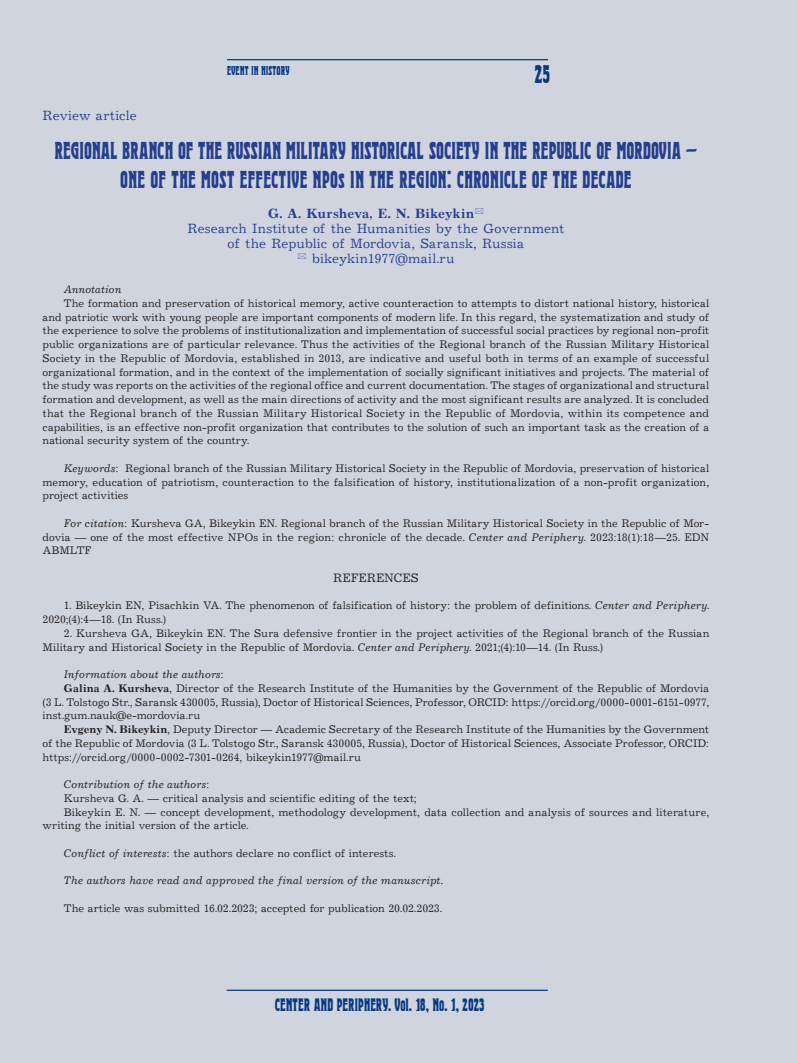
<style>
.page{position:relative;width:798px;height:1063px;background:#fff}
.page>*{position:absolute;margin:0;border:0;box-sizing:border-box;transform-origin:0 0}
.t1{font:25px "Herold DG";color:#083981}
.t2{font:23.75px/28.5px "Herold DG";letter-spacing:.005em;color:#253f8e;text-align:center}
.t3{font:17.5px "Herold DG";color:#083981}
.t4{font:13.75px "Journal Cyrillic";letter-spacing:.01em;color:#253f8e}
.t5{font:13.75px "Journal Bold Cyrillic";letter-spacing:.01em;color:#253f8e}
.t6{font:12.5px "Herold DG";letter-spacing:.01em;color:#083981}
.t7{font:12.5px "Journal Cyrillic";color:#231f20}
.t8{font:11.25px/13.8px "Journal Cyrillic";color:#231f20;text-align:justify}
.t9{font:11.25px "Journal Italic Cyrillic";letter-spacing:.005em;color:#231f20}
.s1{font-family:"Journal Italic Cyrillic"}
.s2{font-family:"Journal Cyrillic"}
.s3{font-family:"Journal Bold Cyrillic"}
</style>
<div class="page">
<div style="left:0;top:0;width:797px;height:1063px;background:#d0d4df"></div>
<hr style="left:227px;top:59px;width:321px;height:1px;background:#083981">
<hr style="left:227px;top:990px;width:320px;height:1px;background:#083981">
<p class="t6" style="left:227px;top:63px;width:64px">EVENT IN HISTORY</p>
<h1 class="t1" style="left:534px;top:61px;width:17px">25</h1>
<p class="t4" style="left:43px;top:108px;width:96px">Review article</p>
<h2 class="t2" style="left:54px;top:136px;width:644px">REGIONAL BRANCH OF THE RUSSIAN MILITARY HISTORICAL SOCIETY IN THE REPUBLIC OF MORDOVIA -<br>ONE OF THE MOST EFFECTIVE NPOs IN THE REGION: CHRONICLE OF THE DECADE</h2>
<p class="t5" style="left:268px;top:206px;width:208px">G. A. Kursheva, Е. N. Bikeykin</p>
<p class="t4" style="left:187px;top:222px;width:378px">Research Institute of the Humanities by the Government</p>
<p class="t4" style="left:227px;top:237px;width:298px">of the Republic of Mordovia, Saransk, Russia</p>
<p class="t4" style="left:312px;top:252px;width:144px">bikeykin1977@mail.ru</p>
<p class="t9" style="left:64px;top:284px;width:59px">Annotation</p>
<p class="t8" style="left:43px;top:297px;width:668px;text-indent:21px">The formation and preservation of historical memory, active counteraction to attempts to distort national history, historical and patriotic work with young people are important components of modern life. In this regard, the systematization and study of the experience to solve the problems of institutionalization and implementation of successful social practices by regional non-profit public organizations are of particular relevance. Thus the activities of the Regional branch of the Russian Military Historical Society in the Republic of Mordovia, established in 2013, are indicative and useful both in terms of an example of successful organizational formation, and in the context of the implementation of socially significant initiatives and projects. The material of the study was reports on the activities of the regional office and current documentation. The stages of organizational and structural formation and development, as well as the main directions of activity and the most significant results are analyzed. It is concluded that the Regional branch of the Russian Military Historical Society in the Republic of Mordovia, within its competence and capabilities, is an effective non-profit organization that contributes to the solution of such an important task as the creation of a national security system of the country.</p>
<p class="t8" style="left:43px;top:462px;width:668px;text-indent:21px"><span class="s1">Keywords</span>: Regional branch of the Russian Military Historical Society in the Republic of Mordovia, preservation of historical memory, education of patriotism, counteraction to the falsification of history, institutionalization of a non-profit organization, project activities</p>
<p class="t8" style="left:43px;top:517px;width:668px;text-indent:21px"><span class="s1">For citation</span>: Kursheva GA, Bikeykin EN. Regional branch of the Russian Military Historical Society in the Republic of Mor&shy;dovia — one of the most effective NPOs in the region: chronicle of the decade. <span class="s1">Center and Periphery</span>. 2023:18(1):18—25. EDN ABMLTF</p>
<p class="t7" style="left:333px;top:571px;width:87px">REFERENCES</p>
<p class="t8" style="left:43px;top:599px;width:668px;text-indent:21px">1. Bikeykin EN, Pisachkin VA. The phenomenon of falsification of history: the problem of definitions. <span class="s1">Center and Periphery</span>.<br>2020;(4):4—18. (In Russ.)</p>
<p class="t8" style="left:43px;top:627px;width:668px;text-indent:21px">2. Kursheva GA, Bikeykin EN. The Sura defensive frontier in the project activities of the Regional branch of the Russian<br>Military and Historical Society in the Republic of Mordovia. <span class="s1">Center and Periphery</span>. 2021;(4):10—14. (In Russ.)</p>
<p class="t9" style="left:64px;top:669px;width:161px">Information about the authors<span class="s2">:</span></p>
<p class="t8" style="left:43px;top:682px;width:668px;text-indent:21px"><span class="s3">Galina A. Kursheva</span>, Director of the Research Institute of the Humanities by the Government of the Republic of Mordovia (3 L. Tolstogo Str., Saransk 430005, Russia), Doctor of Historical Sciences, Professor, ORCID: https://orcid.org/0000-0001-6151-0977, inst.gum.nauk@e-mordovia.ru</p>
<p class="t8" style="left:43px;top:723px;width:668px;text-indent:21px"><span class="s3">Evgeny N. Bikeykin</span>, Deputy Director — Academic Secretary of the Research Institute of the Humanities by the Government of the Republic of Mordovia (3 L. Tolstogo Str., Saransk 430005, Russia), Doctor of Historical Sciences, Associate Professor, ORCID: https://orcid.org/0000-0002-7301-0264, bikeykin1977@mail.ru</p>
<p class="t9" style="left:64px;top:779px;width:147px">Contribution of the authors<span class="s2">:</span></p>
<p class="t8" style="left:64px;top:792px;width:354px">Kursheva G. A. — critical analysis and scientific editing of the text;</p>
<p class="t8" style="left:64px;top:806px;width:646px">Bikeykin E. N. — concept development, methodology development, data collection and analysis of sources and literature,</p>
<p class="t8" style="left:43px;top:819px;width:207px">writing the initial version of the article.</p>
<p class="t8" style="left:64px;top:847px;width:333px"><span class="s1">Conflict of interests</span>: the authors declare no conflict of interests.</p>
<p class="t9" style="left:64px;top:875px;width:381px">The authors have read and approved the final version of the manuscript.</p>
<p class="t8" style="left:64px;top:902px;width:379px">The article was submitted 16.02.2023; accepted for publication 20.02.2023.</p>
<h3 class="t3" style="left:274px;top:995px;width:211px">CENTER AND PERIPHERY. Vol. 18, No. 1, 2023</h3>
</div>
